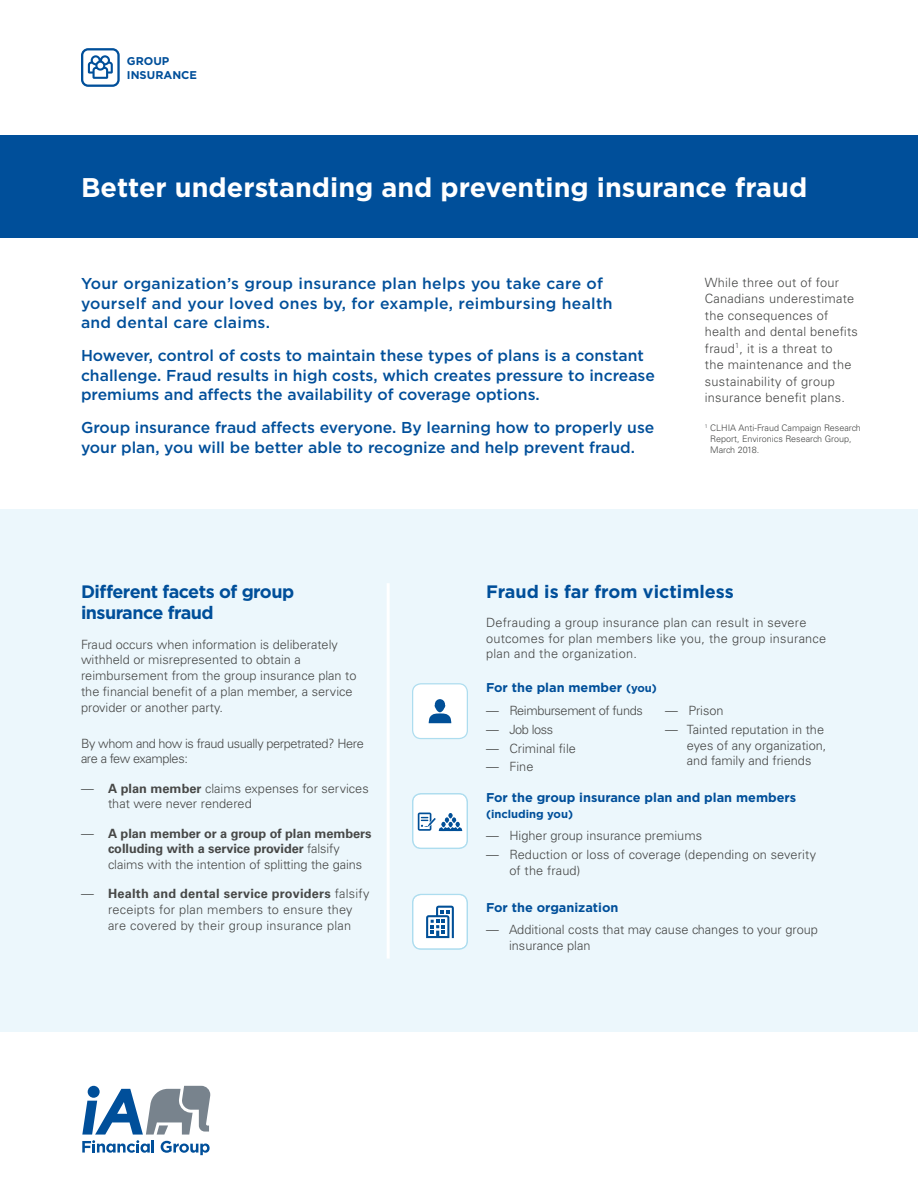
<style>
.page{position:relative;width:918px;height:1188px;background:#fff}
.page>*{position:absolute;margin:0;border:0;box-sizing:border-box;transform-origin:0 0}
.t1{font:700 27px "Gotham";color:#fff}
.t2{font:700 18px/21.6px "Gotham";letter-spacing:-.03em;color:#004f9a}
.t3{font:700 18px "Gotham";color:#004f9a}
.t4{font:500 15.75px/19.5px "Gotham";color:#004f9a}
.t5{font:500 15.75px/19.5px "Gotham";letter-spacing:.02em;color:#004f9a}
.t6{font:300 12.75px/15.8px "Univers";color:#474847}
.t7{font:300 12.75px/16.5px "Univers";letter-spacing:.02em;color:#474847}
.t8{font:700 12.75px/15.8px "Univers";letter-spacing:-.005em;color:#474847}
.t9{font:300 12.75px/15.8px "Univers";letter-spacing:-.03em;color:#474847}
.t10{font:700 12.75px "Gotham";color:#004f9a}
.t11{font:700 11.25px/13.5px "Gotham";color:#004f9a}
.t12{font:300 9px/10.8px "Univers";color:#474847}
.s1{font-weight:700}
.s2{font-weight:300}
.s3{font-size:11.25px}
</style>
<div class="page">
<div style="left:0;top:509px;width:918px;height:523px;background:#ecf7fc"></div>
<div style="left:413px;top:684px;width:54px;height:55px;background:#fff;border-radius:8px"></div>
<svg style="left:429px;top:699px;width:22px;height:24px"></svg>
<div style="left:412px;top:683px;width:56px;height:56px;border:1px solid #adddef;border-radius:8px"></div>
<svg style="left:413px;top:794px;width:54px;height:54px;background:#e1eaf3"></svg>
<div style="left:412px;top:793px;width:56px;height:56px;border:1px solid #adddef;border-radius:8px"></div>
<svg style="left:413px;top:894px;width:54px;height:54px;background:#d4e1ed"></svg>
<div style="left:412px;top:894px;width:56px;height:56px;border:1px solid #adddef;border-radius:8px"></div>
<hr style="left:387px;top:583px;width:3px;height:376px;background:#fff">
<div style="left:0;top:135px;width:918px;height:103px;background:#004f9a"></div>
<svg style="left:82px;top:1086px;width:128px;height:69px"></svg>
<svg style="left:81px;top:48px;width:39px;height:39px"></svg>
<p class="t11" style="left:127px;top:54px;width:72px">GROUP<br>INSURANCE</p>
<h1 class="t1" style="left:81px;top:170px;width:728px">Better understanding and preventing insurance fraud</h1>
<p class="t5" style="left:81px;top:274px;width:533px">Your organization’s group insurance plan helps you take care of yourself and your loved ones by, for example, reimbursing health and dental care claims.</p>
<p class="t4" style="left:81px;top:346px;width:576px">However, control of costs to maintain these types of plans is a constant challenge. Fraud results in high costs, which creates pressure to increase premiums and affects the availability of coverage options.</p>
<p class="t4" style="left:81px;top:418px;width:575px">Group insurance fraud affects everyone. By learning how to properly use your plan, you will be better able to recognize and help prevent fraud.</p>
<p class="t7" style="left:705px;top:274px;width:155px">While three out of four<br>Canadians underestimate the consequences of health and dental benefits fraud<sup>1</sup>, it is a threat to<br>the maintenance and the sustainability of group insurance benefit plans.</p>
<p class="t12" style="left:710px;top:422px;width:152px;text-indent:-5px"><sup>1</sup> CLHIA Anti-Fraud Campaign Research<br>Report, Environics Research Group,<br>March 2018.</p>
<h2 class="t2" style="left:81px;top:580px;width:215px">Different facets of group insurance fraud</h2>
<p class="t6" style="left:81px;top:636px;width:277px">Fraud occurs when information is deliberately withheld or misrepresented to obtain a reimbursement from the group insurance plan to the financial benefit of a plan member, a service provider or another party.</p>
<p class="t9" style="left:81px;top:735px;width:284px">By whom and how is fraud usually perpetrated? Here are a few examples:</p>
<p class="t6" style="left:108px;top:780px;width:262px;text-indent:-27px">— <span class="s1">A plan member</span> claims expenses for services that were never rendered</p>
<p class="t8" style="left:108px;top:825px;width:265px;text-indent:-27px"><span class="s2">—</span> A plan member or a group of plan members colluding with a service provider <span class="s2">falsify claims with the intention of splitting the gains</span></p>
<p class="t7" style="left:108px;top:886px;width:263px;line-height:15.8px;text-indent:-27px">— <span class="s1">Health and dental service providers</span> falsify receipts for plan members to ensure they are covered by their group insurance plan</p>
<h2 class="t3" style="left:486px;top:579px;width:249px">Fraud is far from victimless</h2>
<p class="t7" style="left:486px;top:615px;width:342px;line-height:15.8px">Defrauding a group insurance plan can result in severe outcomes for plan members like you, the group insurance plan and the organization.</p>
<p class="t10" style="left:486px;top:679px;width:172px">For the plan member <span class="s3">(you)</span></p>
<p class="t9" style="left:486px;top:703px;width:158px">— Reimbursement of funds</p>
<p class="t6" style="left:486px;top:721px;width:69px">— Job loss</p>
<p class="t6" style="left:486px;top:740px;width:91px">— Criminal file</p>
<p class="t6" style="left:486px;top:759px;width:49px">— Fine</p>
<p class="t6" style="left:665px;top:703px;width:60px">— Prison</p>
<p class="t6" style="left:687px;top:721px;width:141px;text-indent:-22px">— Tainted reputation in the eyes of any organization, and family and friends</p>
<p class="t10" style="left:486px;top:789px;width:312px">For the group insurance plan and plan members</p>
<p class="t11" style="left:486px;top:807px;width:89px">(including you)</p>
<p class="t6" style="left:486px;top:828px;width:218px">— Higher group insurance premiums</p>
<p class="t6" style="left:509px;top:847px;width:308px;text-indent:-23px">— Reduction or loss of coverage (depending on severity of the fraud)</p>
<p class="t10" style="left:486px;top:899px;width:134px">For the organization</p>
<p class="t6" style="left:509px;top:922px;width:310px;text-indent:-23px">— Additional costs that may cause changes to your group insurance plan</p>
</div>
